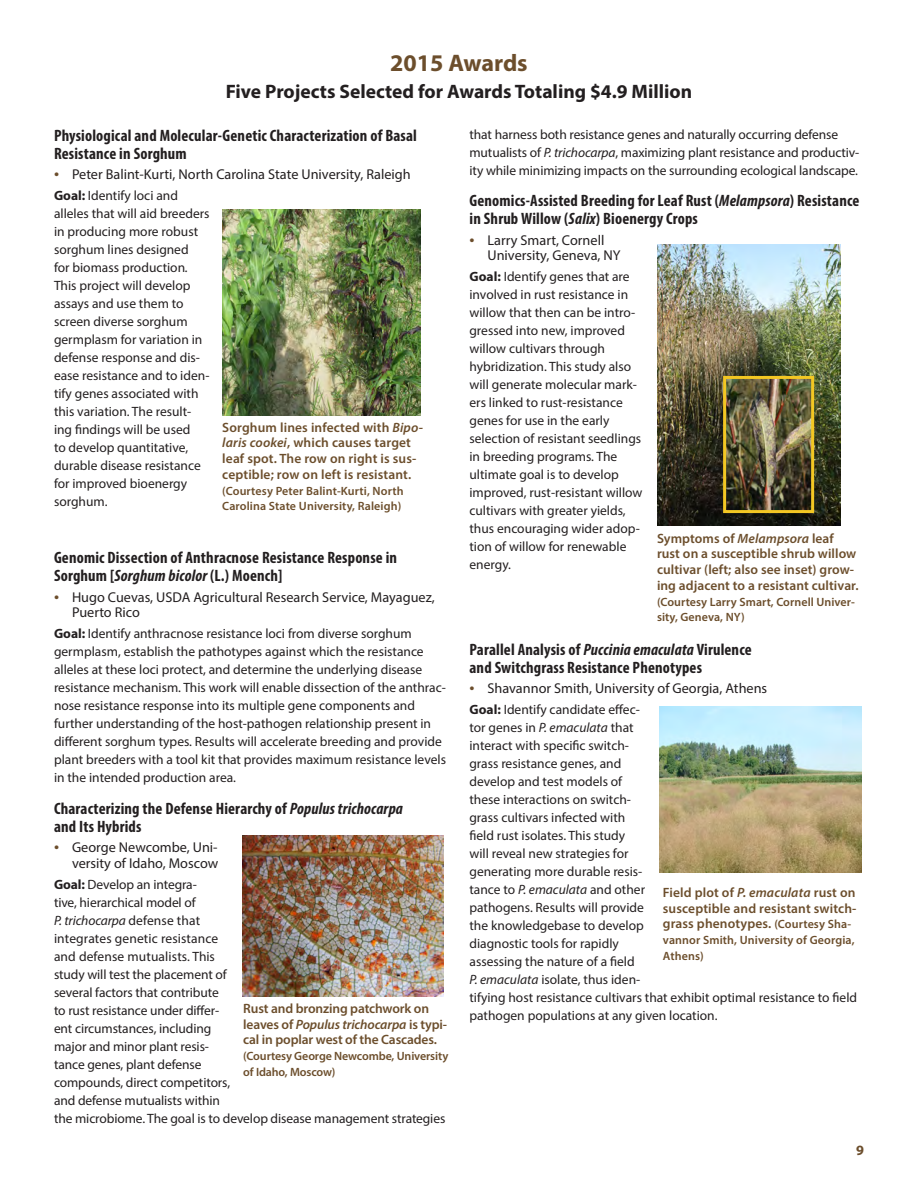
<style>
.page{position:relative;width:918px;height:1188px;background:#fff}
.page>*{position:absolute;margin:0;border:0;box-sizing:border-box;transform-origin:0 0}
.past_year_award_titl{font:700 24px "Myriad Pro";color:#6c4e2c}
.past_year_award_titl-2{font:700 19.5px "Myriad Pro";color:#231f20}
.past_year_subhead{font:700 condensed 16.5px/18px "Myriad Pro";letter-spacing:.01em;color:#231f20}
.t1{font:14.25px/15.8px "Myriad Pro";color:#231f20}
.t2{font:700 14.25px "Myriad Pro";color:#6c4e2c}
.past_year_body_text{font:13.5px/18px "Myriad Pro";color:#231f20}
.t3{font:600 13.5px/15.8px "Myriad Pro";letter-spacing:.005em;color:#6c4e2c}
.t4{font:600 12px/15.8px "Myriad Pro";letter-spacing:.005em;color:#6c4e2c}
.s1{font-size:18px;color:#6c4e2c}
.s2{font-weight:700}
.s3{font-style:italic}
.s4{font-size:12px}
</style>
<div class="page">
<img style="left:242px;top:836px;width:202px;height:161px">
<img style="left:222px;top:210px;width:198px;height:206px">
<img style="left:659px;top:706px;width:203px;height:166px">
<img style="left:657px;top:244px;width:183px;height:282px">
<img style="left:727px;top:380px;width:83px;height:129px">
<div style="left:723px;top:376px;width:91px;height:137px;border:3px solid #f3c723"></div>
<p class="past_year_award_titl" style="left:390px;top:48px;width:139px">2015 Awards</p>
<p class="past_year_award_titl-2" style="left:226px;top:79px;width:468px">Five Projects Selected for Awards Totaling $4.9 Million</p>
<p class="past_year_subhead" style="left:54px;top:126px;width:364px">Physiological and Molecular-Genetic Characterization of Basal<br>Resistance in Sorghum</p>
<p class="t1" style="left:54px;top:167px;width:358px"><span class="s1">•</span> Peter Balint-Kurti, North Carolina State University, Raleigh</p>
<p class="past_year_body_text" style="left:54px;top:187px;width:157px"><span class="s2">Goal:</span> Identify loci and alleles that will aid breeders in producing more robust sorghum lines designed<br>for biomass production<span class="s3">.<br></span>This project will develop assays and use them to screen diverse sorghum germplasm for variation in defense response and dis&shy;ease resistance and to iden&shy;tify genes associated with this variation. The result&shy;ing findings will be used<br>to develop quantitative, durable disease resistance for improved bioenergy sorghum.</p>
<p class="past_year_body_text" style="left:470px;top:125px;width:391px">that harness both resistance genes and naturally occurring defense mutualists of <span class="s3">P. trichocarpa</span>, maximizing plant resistance and productiv&shy;ity while minimizing impacts on the surrounding ecological landscape.</p>
<p class="past_year_subhead" style="left:470px;top:192px;width:391px">Genomics-Assisted Breeding for Leaf Rust (<span class="s3">Melampsora</span>) Resistance in Shrub Willow (<span class="s3">Salix</span>) Bioenergy Crops</p>
<p class="t1" style="left:488px;top:232px;width:135px;text-indent:-18px"><span class="s1">•</span> Larry Smart, Cornell<br>University, Geneva, NY</p>
<p class="past_year_body_text" style="left:470px;top:268px;width:175px"><span class="s2">Goal:</span> Identify genes that are involved in rust resistance in willow that then can be intro&shy;gressed into new, improved willow cultivars through hybridization. This study also will generate molecular mark&shy;ers linked to rust-resistance genes for use in the early selection of resistant seedlings in breeding programs. The ultimate goal is to develop improved, rust-resistant willow cultivars with greater yields, thus encouraging wider adop&shy;tion of willow for renewable energy.</p>
<p class="t3" style="left:222px;top:419px;width:202px">Sorghum lines infected with <span class="s3">Bipo&shy;laris cookei</span>, which causes target leaf spot. The row on right is sus&shy;ceptible; row on left is resistant.</p>
<p class="t4" style="left:222px;top:483px;width:183px">(Courtesy Peter Balint-Kurti, North<br>Carolina State University, Raleigh)</p>
<p class="t3" style="left:657px;top:530px;width:203px">Symptoms of <span class="s3">Melampsora</span> leaf rust on a susceptible shrub willow cultivar (left; also see inset) grow&shy;ing adjacent to a resistant cultivar.</p>
<p class="t4" style="left:657px;top:593px;width:199px">(Courtesy Larry Smart, Cornell Univer&shy;sity, Geneva, NY)</p>
<p class="past_year_subhead" style="left:54px;top:549px;width:345px">Genomic Dissection of Anthracnose Resistance Response in<br>Sorghum [<span class="s3">Sorghum bicolor</span> (L.) Moench]</p>
<p class="t1" style="left:72px;top:589px;width:364px;text-indent:-18px"><span class="s1">•</span> Hugo Cuevas, USDA Agricultural Research Service, Mayaguez,<br>Puerto Rico</p>
<p class="past_year_body_text" style="left:54px;top:625px;width:394px"><span class="s2">Goal:</span> Identify anthracnose resistance loci from diverse sorghum germplasm, establish the pathotypes against which the resistance alleles at these loci protect, and determine the underlying disease resistance mechanism. This work will enable dissection of the anthrac&shy;nose resistance response into its multiple gene components and further understanding of the host-pathogen relationship present in different sorghum types. Results will accelerate breeding and provide plant breeders with a tool kit that provides maximum resistance levels in the intended production area.</p>
<p class="past_year_subhead" style="left:54px;top:799px;width:351px">Characterizing the Defense Hierarchy of <span class="s3">Populus trichocarpa </span>and Its Hybrids</p>
<p class="t1" style="left:54px;top:839px;width:166px;text-align:right"><span class="s1">•</span> George Newcombe, Uni&shy;versity of Idaho, Moscow</p>
<p class="past_year_body_text" style="left:54px;top:875px;width:393px"><span class="s2">Goal:</span> Develop an integra-<br>tive, hierarchical model of<br><span class="s3">P. trichocarpa</span> defense that<br>integrates genetic resistance<br>and defense mutualists. This<br>study will test the placement of<br>several factors that contribute<br>to rust resistance under differ-<br>ent circumstances, including<br>major and minor plant resis-<br>tance genes, plant defense<br>compounds, direct competitors,<br>and defense mutualists within<br>the microbiome. The goal is to develop disease management strategies</p>
<p class="past_year_subhead" style="left:470px;top:640px;width:284px">Parallel Analysis of <span class="s3">Puccinia emaculata</span> Virulence and Switchgrass Resistance Phenotypes</p>
<p class="t1" style="left:470px;top:680px;width:299px"><span class="s1">•</span> Shavannor Smith, University of Georgia, Athens</p>
<p class="past_year_body_text" style="left:470px;top:700px;width:389px"><span class="s2">Goal:</span> Identify candidate effec-<br>tor genes in <span class="s3">P. emaculata</span> that<br>interact with specific switch-<br>grass resistance genes, and<br>develop and test models of<br>these interactions on switch-<br>grass cultivars infected with<br>field rust isolates. This study<br>will reveal new strategies for<br>generating more durable resis-<br>tance to <span class="s3">P. emaculata</span> and other<br>pathogens. Results will provide<br>the knowledgebase to develop<br>diagnostic tools for rapidly<br>assessing the nature of a field<br><span class="s3">P. emaculata</span> isolate, thus iden-<br>tifying host resistance cultivars that exhibit optimal resistance to field pathogen populations at any given location.</p>
<p class="t3" style="left:663px;top:884px;width:195px;text-align:justify">Field plot of <span class="s3">P. emaculata</span> rust on susceptible and resistant switch&shy;grass phenotypes. <span class="s4">(Courtesy Sha-</span></p>
<p class="t4" style="left:663px;top:932px;width:193px">vannor Smith, University of Georgia,<br>Athens)</p>
<p class="t3" style="left:243px;top:1000px;width:205px">Rust and bronzing patchwork on leaves of <span class="s3">Populus trichocarpa</span> is typi&shy;cal in poplar west of the Cascades.</p>
<p class="t4" style="left:243px;top:1048px;width:207px">(Courtesy George Newcombe, University of Idaho, Moscow)</p>
<p class="t2" style="left:856px;top:1141px;width:9px">9</p>
</div>
